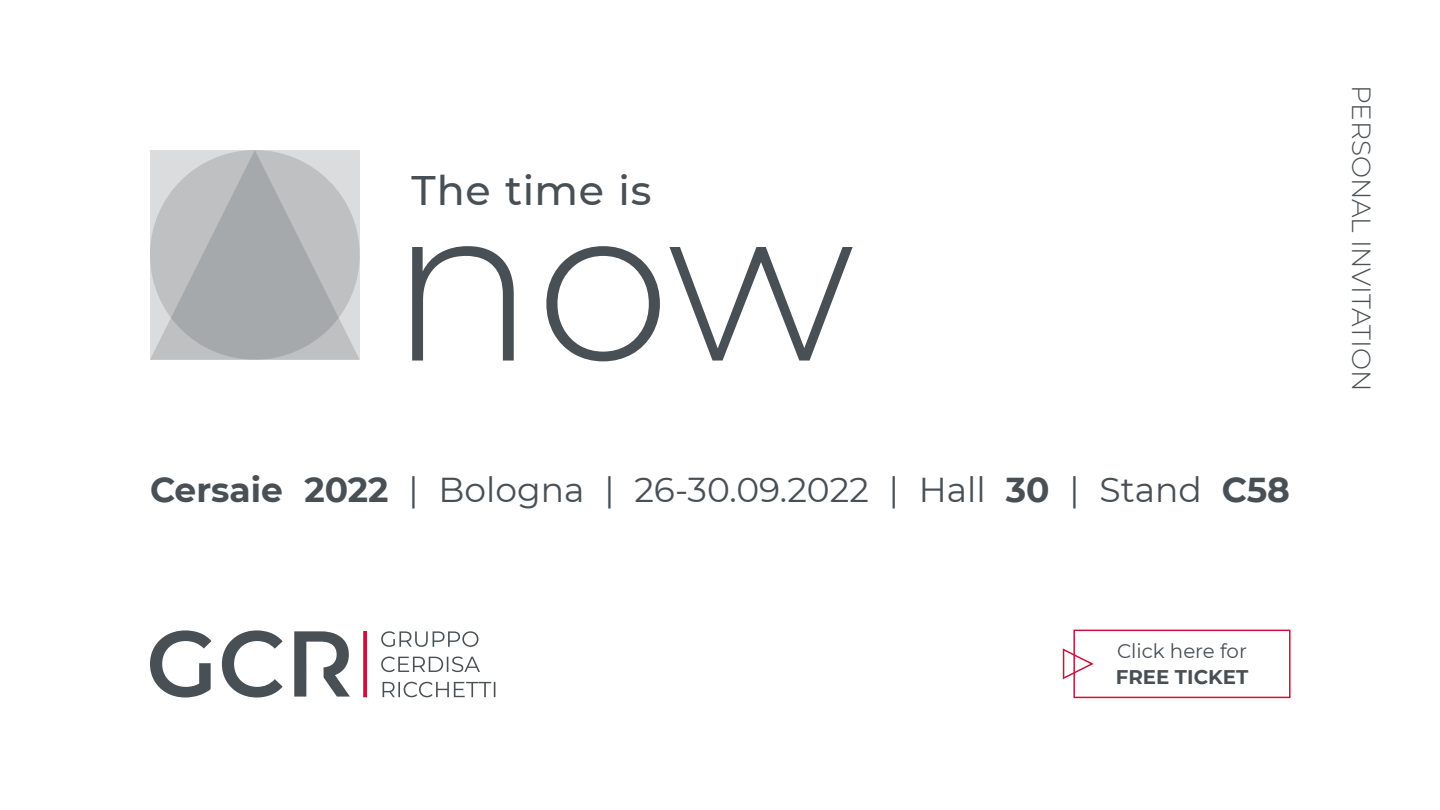
<style>
.page{position:relative;width:1440px;height:810px;background:#fff}
.page>*{position:absolute;margin:0;border:0;box-sizing:border-box;transform-origin:0 0}
.t1{font:300 217.5px "Montserrat";color:#484f55}
.t2{font:500 41.25px "Montserrat";letter-spacing:.015em;color:#484f55}
.t3{font:34.5px "Montserrat";color:#484f55}
.t4{font:300 26.25px "Montserrat";color:#484f55}
.t5{font:19.8px "Montserrat";color:#484f55}
.t6{font:700 19.8px "Montserrat";color:#484f55}
.s1{font-weight:700}
</style>
<div class="page">
<svg style="left:363px;top:631px;width:4px;height:66px"></svg>
<svg style="left:383px;top:682px;width:112px;height:15px"></svg>
<svg style="left:381px;top:657px;width:99px;height:15px"></svg>
<svg style="left:381px;top:631px;width:97px;height:16px"></svg>
<svg style="left:294px;top:631px;width:56px;height:66px"></svg>
<svg style="left:222px;top:630px;width:61px;height:67px"></svg>
<svg style="left:150px;top:630px;width:61px;height:68px"></svg>
<svg style="left:150px;top:150px;width:210px;height:210px;background:#b7babc"></svg>
<div style="left:1073px;top:630px;width:218px;height:68px;border:2px solid #c7143d"></div>
<svg style="left:1062px;top:647px;width:32px;height:33px"></svg>
<p class="t2" style="left:412px;top:161px;width:241px">The time is</p>
<h1 class="t1" style="left:389px;top:136px;width:467px">now</h1>
<p class="t3" style="left:150px;top:466px;width:1141px"><span class="s1">Cersaie 2022</span> | Bologna | 26-30.09.2022 | Hall <span class="s1">30</span> | Stand <span class="s1">C58</span></p>
<p class="t5" style="left:1117px;top:637px;width:131px">Click here for</p>
<p class="t6" style="left:1116px;top:663px;width:134px">FREE TICKET</p>
<p class="t4" style="left:1379px;top:85px;width:308px;rotate:90deg">PERSONAL INVITATION</p>
</div>
